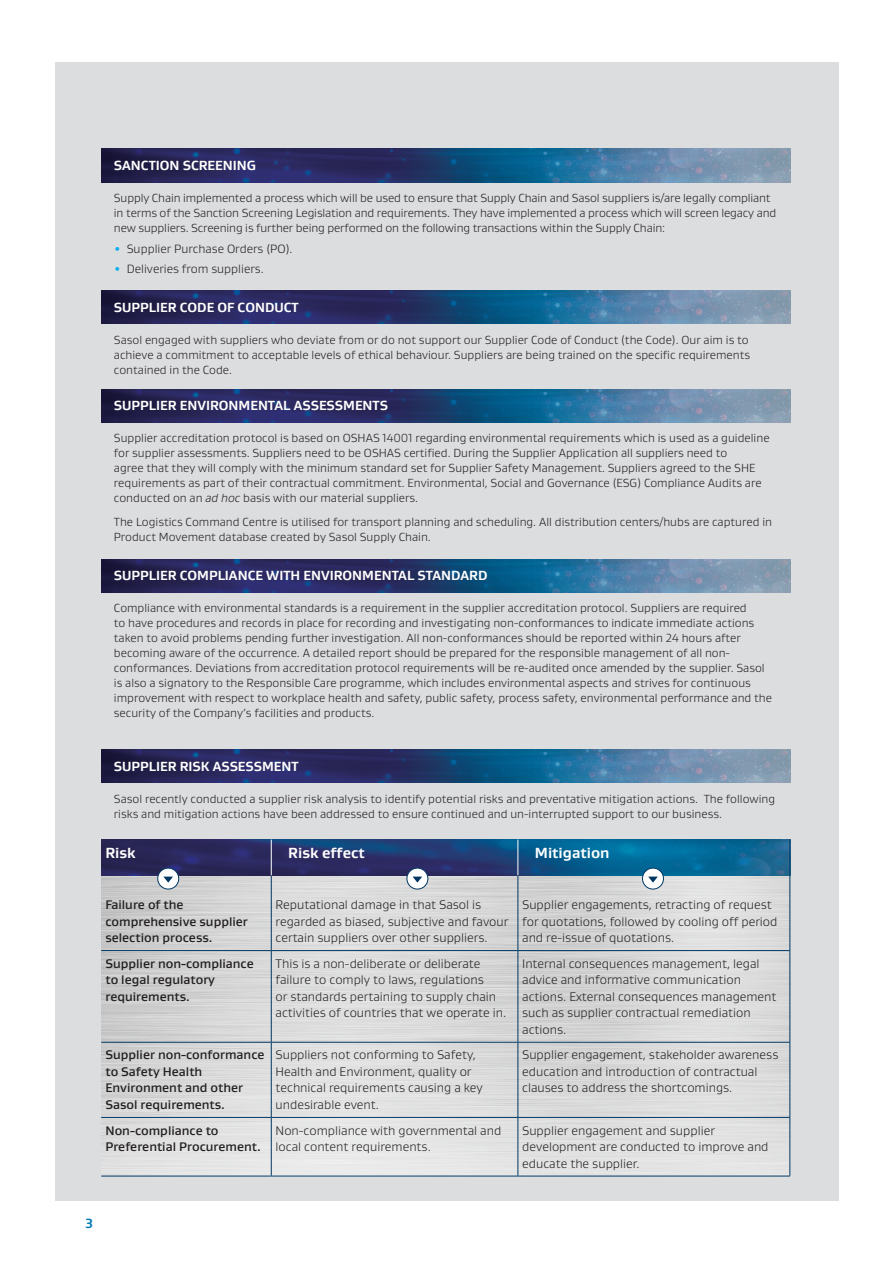
<style>
.page{position:relative;width:893px;height:1263px;background:#fff}
.page>*{position:absolute;margin:0;border:0;box-sizing:border-box;transform-origin:0 0}
.Body{font:700 15px "Gustan";color:#fff}
.SparkleBoxHeading{font:700 13.5px "Gustan";color:#fff}
.t1{font:700 13.5px "Gustan";color:#007cb6}
.Body-2{font:300 12.75px/16.5px "Gustan";color:#231f20}
.Body-3{font:500 12.75px/16.5px "Gustan";color:#231f20}
.t2{font:300 12.3px "Gustan";color:#231f20}
.BodyCND{font:300 12px/15px "Gustan";color:#231f20}
.s1{font-weight:700;font-size:12px;color:#00aeef}
.s2{font-style:italic}
</style>
<div class="page">
<div style="left:55px;top:63px;width:783px;height:1138px;background:#dcdddf"></div>
<img style="left:101px;top:875px;width:689px;height:99px">
<svg style="left:101px;top:974px;width:689px;height:202px"></svg>
<img style="left:101px;top:839px;width:689px;height:36px">
<img style="left:101px;top:149px;width:689px;height:33px">
<img style="left:101px;top:290px;width:689px;height:34px">
<img style="left:101px;top:389px;width:689px;height:34px">
<img style="left:101px;top:559px;width:689px;height:34px">
<img style="left:101px;top:749px;width:689px;height:34px">
<hr style="left:790px;top:839px;width:1px;height:36px;background:#003762">
<hr style="left:271px;top:875px;width:1px;height:75px;background:#003762">
<hr style="left:518px;top:875px;width:1px;height:75px;background:#003762">
<hr style="left:790px;top:875px;width:1px;height:75px;background:#003762">
<hr style="left:271px;top:951px;width:1px;height:91px;background:#003762">
<hr style="left:518px;top:951px;width:1px;height:91px;background:#003762">
<hr style="left:790px;top:950px;width:1px;height:92px;background:#003762">
<hr style="left:271px;top:1042px;width:1px;height:75px;background:#003762">
<hr style="left:518px;top:1042px;width:1px;height:75px;background:#003762">
<hr style="left:790px;top:1042px;width:1px;height:75px;background:#003762">
<hr style="left:271px;top:1118px;width:1px;height:58px;background:#003762">
<hr style="left:518px;top:1118px;width:1px;height:58px;background:#003762">
<hr style="left:790px;top:1117px;width:1px;height:59px;background:#003762">
<hr style="left:101px;top:950px;width:170px;height:1px;background:#003762">
<hr style="left:271px;top:950px;width:247px;height:1px;background:#003762">
<hr style="left:518px;top:950px;width:272px;height:1px;background:#003762">
<hr style="left:101px;top:1042px;width:170px;height:1px;background:#003762">
<hr style="left:271px;top:1042px;width:247px;height:1px;background:#003762">
<hr style="left:518px;top:1042px;width:272px;height:1px;background:#003762">
<hr style="left:101px;top:1117px;width:170px;height:1px;background:#003762">
<hr style="left:271px;top:1117px;width:247px;height:1px;background:#003762">
<hr style="left:518px;top:1117px;width:272px;height:1px;background:#003762">
<hr style="left:101px;top:1176px;width:170px;height:1px;background:#003762">
<hr style="left:271px;top:1176px;width:247px;height:1px;background:#003762">
<hr style="left:518px;top:1176px;width:272px;height:1px;background:#003762">
<hr style="left:271px;top:839px;width:1px;height:36px;background:#fff">
<hr style="left:518px;top:839px;width:1px;height:36px;background:#fff">
<div style="left:158px;top:868px;width:21px;height:21px;background:#fff;border-radius:50%"></div>
<div style="left:157px;top:868px;width:22px;height:21px;border:1px solid #003762;border-radius:50%"></div>
<svg style="left:163px;top:876px;width:10px;height:7px"></svg>
<div style="left:407px;top:868px;width:21px;height:21px;background:#fff;border-radius:50%"></div>
<div style="left:406px;top:868px;width:22px;height:21px;border:1px solid #003762;border-radius:50%"></div>
<svg style="left:413px;top:876px;width:9px;height:7px"></svg>
<div style="left:642px;top:868px;width:21px;height:21px;background:#fff;border-radius:50%"></div>
<div style="left:642px;top:868px;width:22px;height:21px;border:1px solid #003762;border-radius:50%"></div>
<svg style="left:648px;top:876px;width:10px;height:7px"></svg>
<p class="SparkleBoxHeading" style="left:114px;top:157px;width:144px">SANCTION SCREENING</p>
<p class="BodyCND" style="left:114px;top:190px;width:664px">Supply Chain implemented a process which will be used to ensure that Supply Chain and Sasol suppliers is/are legally compliant in terms of the Sanction Screening Legislation and requirements. They have implemented a process which will screen legacy and new suppliers. Screening is further being performed on the following transactions within the Supply Chain:</p>
<p class="t2" style="left:114px;top:241px;width:180px"><span class="s1">•</span> Supplier Purchase Orders (PO).</p>
<p class="t2" style="left:114px;top:261px;width:151px"><span class="s1">•</span> Deliveries from suppliers.</p>
<p class="SparkleBoxHeading" style="left:114px;top:298px;width:186px">SUPPLIER CODE OF CONDUCT</p>
<p class="BodyCND" style="left:114px;top:332px;width:638px;text-align:justify">Sasol engaged with suppliers who deviate from or do not support our Supplier Code of Conduct (the Code). Our aim is to achieve a commitment to acceptable levels of ethical behaviour. Suppliers are being trained on the specific requirements contained in the Code.</p>
<p class="SparkleBoxHeading" style="left:114px;top:397px;width:276px">SUPPLIER ENVIRONMENTAL ASSESSMENTS</p>
<p class="BodyCND" style="left:114px;top:430px;width:657px">Supplier accreditation protocol is based on OSHAS 14001 regarding environmental requirements which is used as a guideline for supplier assessments. Suppliers need to be OSHAS certified. During the Supplier Application all suppliers need to<br>agree that they will comply with the minimum standard set for Supplier Safety Management. Suppliers agreed to the SHE requirements as part of their contractual commitment. Environmental, Social and Governance (ESG) Compliance Audits are conducted on an <span class="s2">ad hoc</span> basis with our material suppliers.</p>
<p class="BodyCND" style="left:114px;top:514px;width:660px">The Logistics Command Centre is utilised for transport planning and scheduling. All distribution centers/hubs are captured in<br>Product Movement database created by Sasol Supply Chain.</p>
<p class="SparkleBoxHeading" style="left:114px;top:567px;width:375px">SUPPLIER COMPLIANCE WITH ENVIRONMENTAL STANDARD</p>
<p class="BodyCND" style="left:114px;top:600px;width:659px">Compliance with environmental standards is a requirement in the supplier accreditation protocol. Suppliers are required<br>to have procedures and records in place for recording and investigating non-conformances to indicate immediate actions taken to avoid problems pending further investigation. All non-conformances should be reported within 24 hours after becoming aware of the occurrence. A detailed report should be prepared for the responsible management of all non&shy;conformances. Deviations from accreditation protocol requirements will be re-audited once amended by the supplier. Sasol is also a signatory to the Responsible Care programme, which includes environmental aspects and strives for continuous improvement with respect to workplace health and safety, public safety, process safety, environmental performance and the security of the Company’s facilities and products.</p>
<p class="SparkleBoxHeading" style="left:114px;top:757px;width:186px">SUPPLIER RISK ASSESSMENT</p>
<p class="BodyCND" style="left:114px;top:791px;width:663px">Sasol recently conducted a supplier risk analysis to identify potential risks and preventative mitigation actions. The following risks and mitigation actions have been addressed to ensure continued and un-interrupted support to our business.</p>
<p class="Body" style="left:105px;top:843px;width:32px">Risk</p>
<p class="Body" style="left:288px;top:843px;width:78px">Risk effect</p>
<p class="Body" style="left:535px;top:843px;width:76px">Mitigation</p>
<p class="Body-3" style="left:105px;top:896px;width:144px">Failure of the comprehensive supplier selection process.</p>
<p class="Body-2" style="left:276px;top:896px;width:234px">Reputational damage in that Sasol is regarded as biased, subjective and favour certain suppliers over other suppliers.</p>
<p class="Body-2" style="left:522px;top:896px;width:257px">Supplier engagements, retracting of request for quotations, followed by cooling off period and re-issue of quotations.</p>
<p class="Body-3" style="left:105px;top:955px;width:150px">Supplier non-compliance to legal regulatory requirements.</p>
<p class="Body-2" style="left:276px;top:955px;width:232px">This is a non-deliberate or deliberate failure to comply to laws, regulations<br>or standards pertaining to supply chain activities of countries that we operate in.</p>
<p class="Body-2" style="left:522px;top:955px;width:256px">Internal consequences management, legal advice and informative communication actions. External consequences management such as supplier contractual remediation actions.</p>
<p class="Body-3" style="left:105px;top:1046px;width:161px">Supplier non-conformance to Safety Health<br>Environment and other<br>Sasol requirements.</p>
<p class="Body-2" style="left:276px;top:1046px;width:209px">Suppliers not conforming to Safety,<br>Health and Environment, quality or technical requirements causing a key undesirable event.</p>
<p class="Body-2" style="left:522px;top:1046px;width:258px">Supplier engagement, stakeholder awareness education and introduction of contractual clauses to address the shortcomings.</p>
<p class="Body-3" style="left:105px;top:1121px;width:157px">Non-compliance to<br>Preferential Procurement.</p>
<p class="Body-2" style="left:276px;top:1122px;width:227px">Non-compliance with governmental and local content requirements.</p>
<p class="Body-2" style="left:522px;top:1122px;width:248px">Supplier engagement and supplier development are conducted to improve and educate the supplier.</p>
<p class="t1" style="left:85px;top:1214px;width:9px">3</p>
</div>
